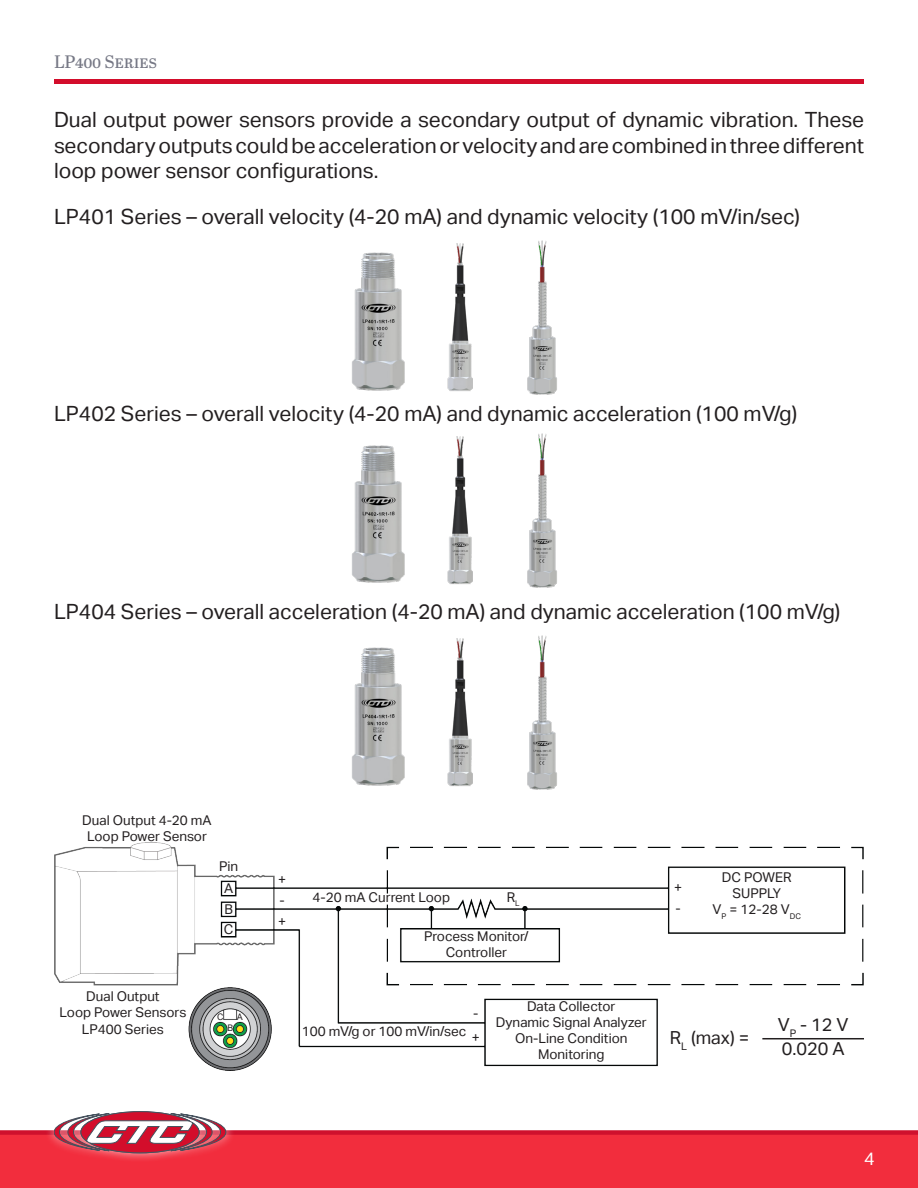
<style>
.page{position:relative;width:918px;height:1188px;background:#fff}
.page>*{position:absolute;margin:0;border:0;box-sizing:border-box;transform-origin:0 0}
.Body{font:21px/25.2px "Aktiv Grotesk";color:#231f20;text-align:justify}
.Diagrams{font:18px/24px "Aktiv Grotesk";color:#231f20}
.Top_of_Page{font:18px "Abril Text";letter-spacing:-.015em;color:#767885}
.t1{font:18px "Aktiv Grotesk";color:#fff}
.Diagrams-2{font:13.5px/16.2px "Aktiv Grotesk";color:#231f20;text-align:center}
.Diagrams-3{font:9px "Aktiv Grotesk";color:#231f20}
</style>
<div class="page">
<div style="left:0;top:1134px;width:918px;height:54px;background:#f22d3d"></div>
<div style="left:0;top:1130px;width:918px;height:5px;background:#cf112d"></div>
<div style="left:45px;top:1102px;width:190px;height:61px;background:#fff;opacity:.75"></div>
<svg style="left:54px;top:1112px;width:172px;height:41px"></svg>
<div style="left:54px;top:79px;width:810px;height:5px;background:#d30d2b"></div>
<img style="left:54px;top:842px;width:810px;height:228px">
<img style="left:352px;top:252px;width:53px;height:139px">
<img style="left:352px;top:647px;width:53px;height:139px">
<img style="left:352px;top:445px;width:53px;height:138px">
<img style="left:527px;top:240px;width:30px;height:155px">
<img style="left:447px;top:243px;width:26px;height:148px">
<img style="left:527px;top:433px;width:30px;height:155px">
<img style="left:447px;top:436px;width:26px;height:148px">
<img style="left:527px;top:635px;width:30px;height:155px">
<img style="left:447px;top:638px;width:26px;height:148px">
<hr style="left:762px;top:1038px;width:102px;height:1px;background:#231f20">
<p class="Top_of_Page" style="left:54px;top:49px;width:105px">LP400 Series</p>
<p class="Body" style="left:54px;top:108px;width:812px">Dual output power sensors provide a secondary output of dynamic vibration. These secondary outputs could be acceleration or velocity and are combined in three different loop power sensor configurations.</p>
<p class="Body" style="left:54px;top:204px;width:748px">LP401 Series – overall velocity (4-20 mA) and dynamic velocity (100 mV/in/sec)</p>
<p class="Body" style="left:54px;top:402px;width:745px">LP402 Series – overall velocity (4-20 mA) and dynamic acceleration (100 mV/g)</p>
<p class="Body" style="left:54px;top:599px;width:788px">LP404 Series – overall acceleration (4-20 mA) and dynamic acceleration (100 mV/g)</p>
<p class="Diagrams-2" style="left:82px;top:812px;width:131px">Dual Output 4-20 mA<br>Loop Power Sensor</p>
<p class="Diagrams-2" style="left:219px;top:858px;width:21px">Pin</p>
<p class="Diagrams-2" style="left:224px;top:880px;width:11px">A</p>
<p class="Diagrams-2" style="left:224px;top:901px;width:10px">B</p>
<p class="Diagrams-2" style="left:224px;top:921px;width:11px">C</p>
<p class="Diagrams-2" style="left:60px;top:989px;width:128px">Dual Output<br>Loop Power Sensors<br>LP400 Series</p>
<p class="Diagrams-3" style="left:217px;top:1012px;width:8px">C</p>
<p class="Diagrams-3" style="left:237px;top:1012px;width:8px">A</p>
<p class="Diagrams-3" style="left:227px;top:1023px;width:7px">B</p>
<p class="Diagrams-2" style="left:278px;top:872px;width:9px">+</p>
<p class="Diagrams-2" style="left:279px;top:893px;width:7px">-</p>
<p class="Diagrams-2" style="left:278px;top:913px;width:9px">+</p>
<p class="Diagrams-2" style="left:313px;top:890px;width:139px">4-20 mA Current Loop</p>
<p class="Diagrams-2" style="left:507px;top:889px;width:14px">R<sub>L</sub></p>
<p class="Diagrams-2" style="left:424px;top:928px;width:106px">Process Monitor/<br>Controller</p>
<p class="Diagrams-2" style="left:473px;top:1005px;width:7px">-</p>
<p class="Diagrams-2" style="left:472px;top:1029px;width:9px">+</p>
<p class="Diagrams-2" style="left:302px;top:1024px;width:166px">100 mV/g or 100 mV/in/sec</p>
<p class="Diagrams-2" style="left:496px;top:998px;width:152px">Data Collector<br>Dynamic Signal Analyzer<br>On-Line Condition<br>Monitoring</p>
<p class="Diagrams-2" style="left:674px;top:880px;width:9px">+</p>
<p class="Diagrams-2" style="left:675px;top:901px;width:7px">-</p>
<p class="Diagrams-2" style="left:713px;top:869px;width:90px">DC POWER<br>SUPPLY<br>V<sub>P</sub> = 12-28 V<sub>DC</sub></p>
<p class="Diagrams" style="left:670px;top:1026px;width:81px">R<sub>L</sub> (max) =</p>
<p class="Diagrams" style="left:778px;top:1013px;width:72px">V<sub>P</sub> - 12 V<br>0.020 A</p>
<p class="t1" style="left:864px;top:1148px;width:12px">4</p>
</div>
